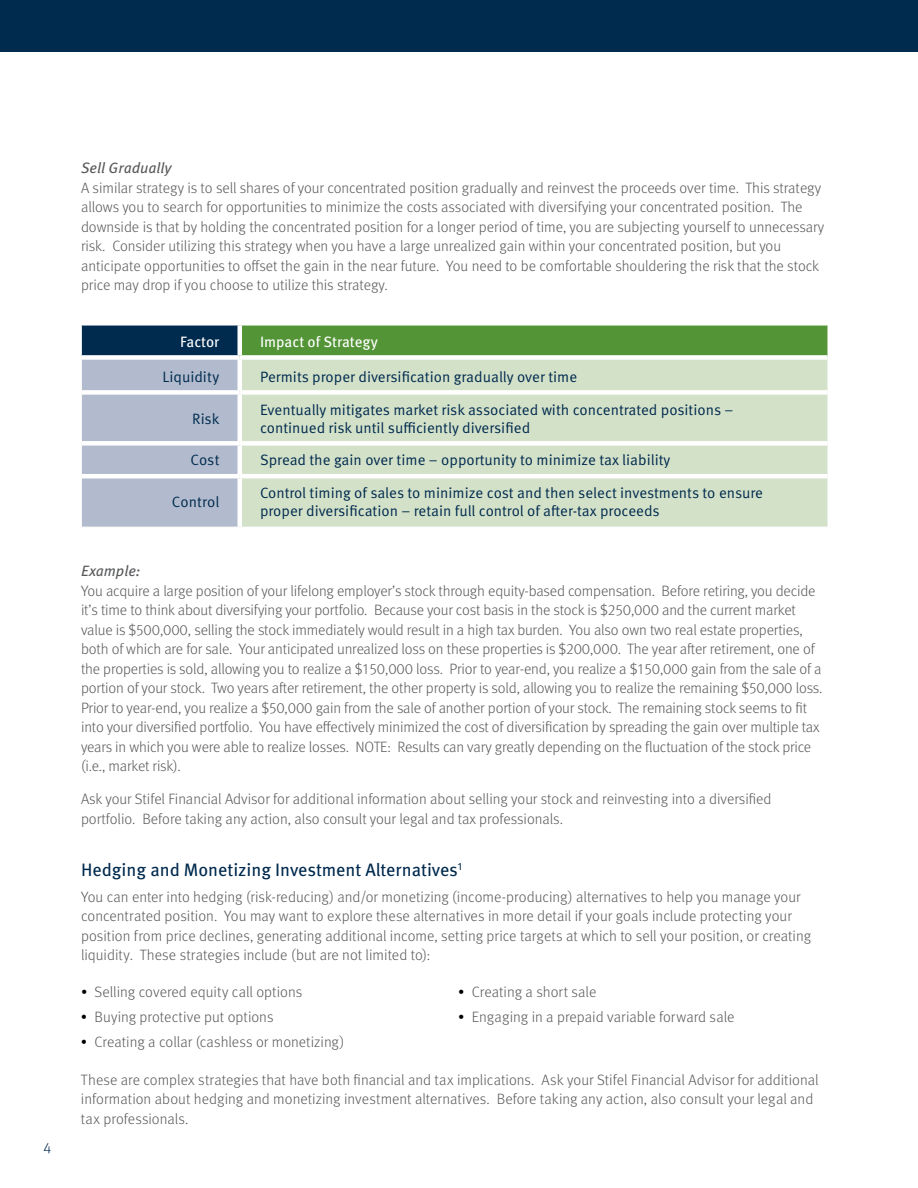
<style>
.page{position:relative;width:918px;height:1188px;background:#fff}
.page>*{position:absolute;margin:0;border:0;box-sizing:border-box;transform-origin:0 0}
.t1{font:18px "Meta OT";color:#002a4e}
.t2{font:300 15px/19.5px "Meta OT";letter-spacing:-.005em;color:#58595b}
.t3{font:15px/18px "Meta OT Norm";color:#002a4e}
.t4{font:15px "Meta OT";color:#fff}
.t5{font:italic 15px "Meta OT";color:#58595b}
.t6{font:300 15px "Meta OT";color:#002a4e}
.s1{color:#000}
</style>
<div class="page">
<div style="left:0;top:0;width:918px;height:52px;background:#002a4e"></div>
<div style="left:81px;top:325px;width:159px;height:32px;background:#002a4e"></div>
<div style="left:240px;top:325px;width:588px;height:32px;background:#539536"></div>
<div style="left:82px;top:360px;width:156px;height:167px;background:#b1bbcd"></div>
<div style="left:242px;top:360px;width:586px;height:167px;background:#d3e1c9"></div>
<hr style="left:81px;top:325px;width:159px;height:1px;background:#fff">
<hr style="left:81px;top:325px;width:1px;height:30px;background:#fff">
<hr style="left:240px;top:325px;width:588px;height:1px;background:#fff">
<hr style="left:238px;top:325px;width:4px;height:30px;background:#fff">
<div style="left:81px;top:355px;width:159px;height:5px;background:#fff"></div>
<div style="left:240px;top:355px;width:588px;height:5px;background:#fff"></div>
<div style="left:82px;top:390px;width:158px;height:5px;background:#fff"></div>
<div style="left:240px;top:390px;width:588px;height:5px;background:#fff"></div>
<div style="left:82px;top:441px;width:158px;height:5px;background:#fff"></div>
<div style="left:240px;top:441px;width:588px;height:5px;background:#fff"></div>
<hr style="left:82px;top:474px;width:158px;height:4px;background:#fff">
<hr style="left:240px;top:474px;width:588px;height:4px;background:#fff">
<p class="t6" style="left:44px;top:1139px;width:9px">4</p>
<p class="t5" style="left:81px;top:159px;width:92px">Sell Gradually</p>
<p class="t2" style="left:81px;top:178px;width:745px">A similar strategy is to sell shares of your concentrated position gradually and reinvest the proceeds over time. This strategy allows you to search for opportunities to minimize the costs associated with diversifying your concentrated position. The downside is that by holding the concentrated position for a longer period of time, you are subjecting yourself to unnecessary risk. Consider utilizing this strategy when you have a large unrealized gain within your concentrated position, but you anticipate opportunities to offset the gain in the near future. You need to be comfortable shouldering the risk that the stock price may drop if you choose to utilize this strategy.</p>
<p class="t4" style="left:180px;top:333px;width:41px">Factor</p>
<p class="t4" style="left:260px;top:333px;width:119px">Impact of Strategy</p>
<p class="t3" style="left:162px;top:368px;width:59px">Liquidity</p>
<p class="t3" style="left:260px;top:368px;width:319px">Permits proper diversification gradually over time</p>
<p class="t3" style="left:192px;top:410px;width:29px">Risk</p>
<p class="t3" style="left:260px;top:401px;width:475px">Eventually mitigates market risk associated with concentrated positions – continued risk until sufficiently diversified</p>
<p class="t3" style="left:190px;top:451px;width:31px">Cost</p>
<p class="t3" style="left:260px;top:451px;width:412px">Spread the gain over time – opportunity to minimize tax liability</p>
<p class="t3" style="left:172px;top:493px;width:49px">Control</p>
<p class="t3" style="left:260px;top:484px;width:505px">Control timing of sales to minimize cost and then select investments to ensure proper diversification – retain full control of after-tax proceeds</p>
<p class="t5" style="left:81px;top:562px;width:61px">Example:</p>
<p class="t2" style="left:81px;top:581px;width:743px">You acquire a large position of your lifelong employer’s stock through equity-based compensation. Before retiring, you decide it’s time to think about diversifying your portfolio. Because your cost basis in the stock is $250,000 and the current market value is $500,000, selling the stock immediately would result in a high tax burden. You also own two real estate properties, both of which are for sale. Your anticipated unrealized loss on these properties is $200,000. The year after retirement, one of the properties is sold, allowing you to realize a $150,000 loss. Prior to year-end, you realize a $150,000 gain from the sale of a portion of your stock. Two years after retirement, the other property is sold, allowing you to realize the remaining $50,000 loss.<br>Prior to year-end, you realize a $50,000 gain from the sale of another portion of your stock. The remaining stock seems to fit into your diversified portfolio. You have effectively minimized the cost of diversification by spreading the gain over multiple tax years in which you were able to realize losses. NOTE: Results can vary greatly depending on the fluctuation of the stock price (i.e., market risk).</p>
<p class="t2" style="left:81px;top:789px;width:692px">Ask your Stifel Financial Advisor for additional information about selling your stock and reinvesting into a diversified portfolio. Before taking any action, also consult your legal and tax professionals.</p>
<p class="t1" style="left:81px;top:858px;width:383px">Hedging and Monetizing Investment Alternatives<sup>1</sup></p>
<p class="t2" style="left:81px;top:887px;width:732px">You can enter into hedging (risk-reducing) and/or monetizing (income-producing) alternatives to help you manage your concentrated position. You may want to explore these alternatives in more detail if your goals include protecting your position from price declines, generating additional income, setting price targets at which to sell your position, or creating liquidity. These strategies include (but are not limited to):</p>
<p class="t2" style="left:81px;top:983px;width:223px"><span class="s1">•</span> Selling covered equity call options</p>
<p class="t2" style="left:81px;top:1008px;width:194px"><span class="s1">•</span> Buying protective put options</p>
<p class="t2" style="left:81px;top:1033px;width:265px"><span class="s1">•</span> Creating a collar (cashless or monetizing)</p>
<p class="t2" style="left:458px;top:983px;width:140px"><span class="s1">•</span> Creating a short sale</p>
<p class="t2" style="left:458px;top:1008px;width:278px"><span class="s1">•</span> Engaging in a prepaid variable forward sale</p>
<p class="t2" style="left:81px;top:1070px;width:739px">These are complex strategies that have both financial and tax implications. Ask your Stifel Financial Advisor for additional information about hedging and monetizing investment alternatives. Before taking any action, also consult your legal and tax professionals.</p>
</div>
